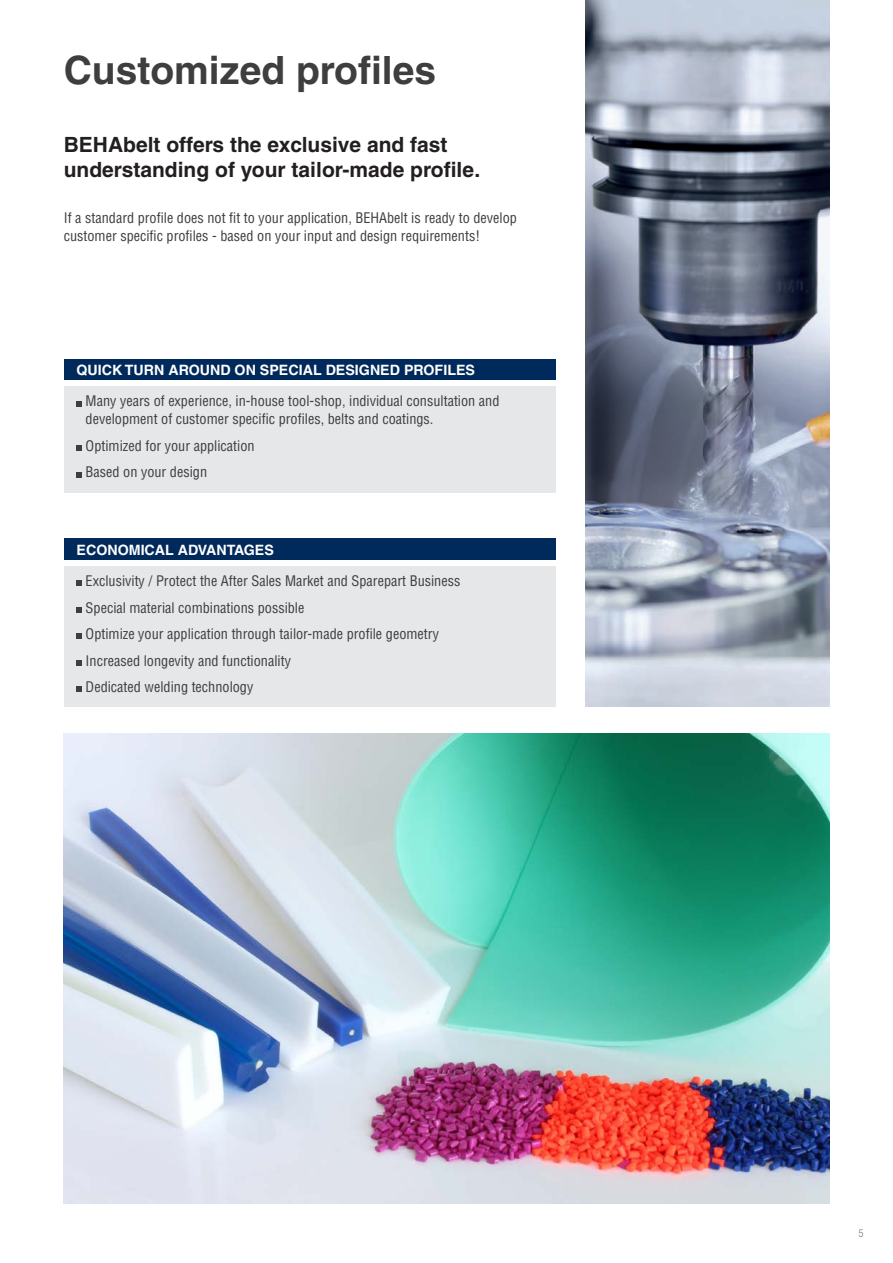
<style>
.page{position:relative;width:893px;height:1263px;background:#fff}
.page>*{position:absolute;margin:0;border:0;box-sizing:border-box;transform-origin:0 0}
.t1{font:700 39px "Helvetica LT";color:#3e3e3f}
.t2{font:700 21px/25.2px "Helvetica LT";color:#231f20}
.t3{font:condensed 14.25px/26.5px "Helvetica LT";color:#3e3e3f}
.t4{font:700 14.25px "Helvetica LT";color:#fff}
.t5{font:condensed 10.5px "Helvetica LT";color:#939598}
</style>
<div class="page">
<div style="left:64px;top:359px;width:492px;height:21px;background:#00295c"></div>
<div style="left:64px;top:387px;width:492px;height:106px;background:#e6e7e9"></div>
<svg style="left:77px;top:401px;width:5px;height:5px"></svg>
<svg style="left:77px;top:445px;width:5px;height:6px"></svg>
<svg style="left:77px;top:472px;width:5px;height:5px"></svg>
<div style="left:64px;top:539px;width:492px;height:21px;background:#00295c"></div>
<div style="left:64px;top:566px;width:492px;height:141px;background:#e6e7e9"></div>
<svg style="left:77px;top:581px;width:5px;height:5px"></svg>
<svg style="left:77px;top:607px;width:5px;height:6px"></svg>
<svg style="left:77px;top:634px;width:5px;height:5px"></svg>
<svg style="left:77px;top:660px;width:5px;height:6px"></svg>
<svg style="left:77px;top:687px;width:5px;height:5px"></svg>
<img style="left:585px;top:0;width:244px;height:707px">
<img style="left:64px;top:733px;width:765px;height:470px">
<h1 class="t1" style="left:64px;top:47px;width:374px">Customized profiles</h1>
<h2 class="t2" style="left:64px;top:132px;width:418px">BEHAbelt offers the exclusive and fast understanding of your tailor-made profile.</h2>
<p class="t3" style="left:64px;top:209px;width:455px;line-height:18px">If a standard profile does not fit to your application, BEHAbelt is ready to develop customer specific profiles - based on your input and design requirements!</p>
<p class="t4" style="left:77px;top:361px;width:400px">QUICK TURN AROUND ON SPECIAL DESIGNED PROFILES</p>
<p class="t3" style="left:86px;top:392px;width:415px;line-height:18px">Many years of experience, in-house tool-shop, individual consultation and development of customer specific profiles, belts and coatings.</p>
<p class="t3" style="left:86px;top:432px;width:170px">Optimized for your application<br>Based on your design</p>
<p class="t4" style="left:77px;top:541px;width:199px">ECONOMICAL ADVANTAGES</p>
<p class="t3" style="left:86px;top:568px;width:376px">Exclusivity / Protect the After Sales Market and Sparepart Business Special material combinations possible<br>Optimize your application through tailor-made profile geometry Increased longevity and functionality<br>Dedicated welding technology</p>
<p class="t5" style="left:858px;top:1227px;width:7px">5</p>
</div>
